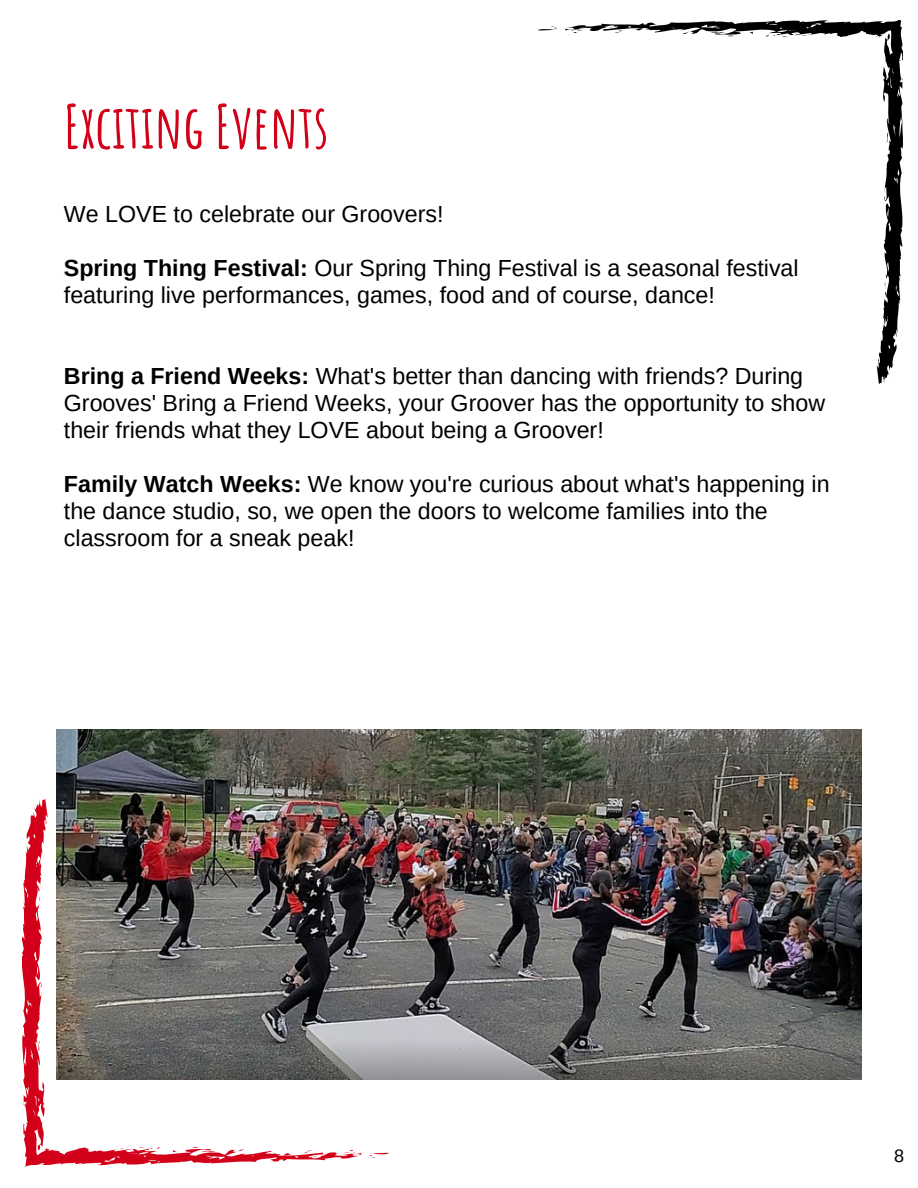
<style>
.page{position:relative;width:918px;height:1188px;background:#fff}
.page>*{position:absolute;margin:0;border:0;box-sizing:border-box;transform-origin:0 0}
.t1{font:700 60px "Amatic SC";color:#d20018}
.t2{font:23.25px/27px "Arimo";color:#000}
.t3{font:18px "Arimo";color:#000}
.s1{font-weight:700}
</style>
<div class="page">
<svg style="left:538px;top:26px;width:20px;height:4px"></svg>
<svg style="left:565px;top:20px;width:338px;height:364px"></svg>
<svg style="left:571px;top:30px;width:16px;height:4px"></svg>
<svg style="left:614px;top:30px;width:11px;height:3px"></svg>
<svg style="left:632px;top:28px;width:11px;height:3px"></svg>
<svg style="left:886px;top:133px;width:3px;height:10px"></svg>
<svg style="left:369px;top:1153px;width:19px;height:5px"></svg>
<svg style="left:22px;top:799px;width:340px;height:368px"></svg>
<svg style="left:339px;top:1149px;width:16px;height:5px"></svg>
<svg style="left:301px;top:1150px;width:11px;height:3px"></svg>
<svg style="left:283px;top:1153px;width:11px;height:3px"></svg>
<svg style="left:37px;top:1041px;width:4px;height:10px"></svg>
<svg style="left:39px;top:894px;width:2px;height:8px"></svg>
<img style="left:57px;top:730px;width:804px;height:349px">
<h1 class="t1" style="left:64px;top:88px;width:266px">Exciting Events</h1>
<p class="t2" style="left:64px;top:201px;width:381px">We LOVE to celebrate our Groovers!</p>
<p class="t2" style="left:64px;top:255px;width:736px"><span class="s1">Spring Thing Festival:</span> Our Spring Thing Festival is a seasonal festival featuring live performances, games, food and of course, dance!</p>
<p class="t2" style="left:64px;top:363px;width:763px"><span class="s1">Bring a Friend Weeks:</span> What's better than dancing with friends? During<br>Grooves' Bring a Friend Weeks, your Groover has the opportunity to show their friends what they LOVE about being a Groover!</p>
<p class="t2" style="left:64px;top:471px;width:767px"><span class="s1">Family Watch Weeks:</span> We know you're curious about what's happening in the dance studio, so, we open the doors to welcome families into the classroom for a sneak peak!</p>
<p class="t3" style="left:894px;top:1146px;width:12px">8</p>
</div>
